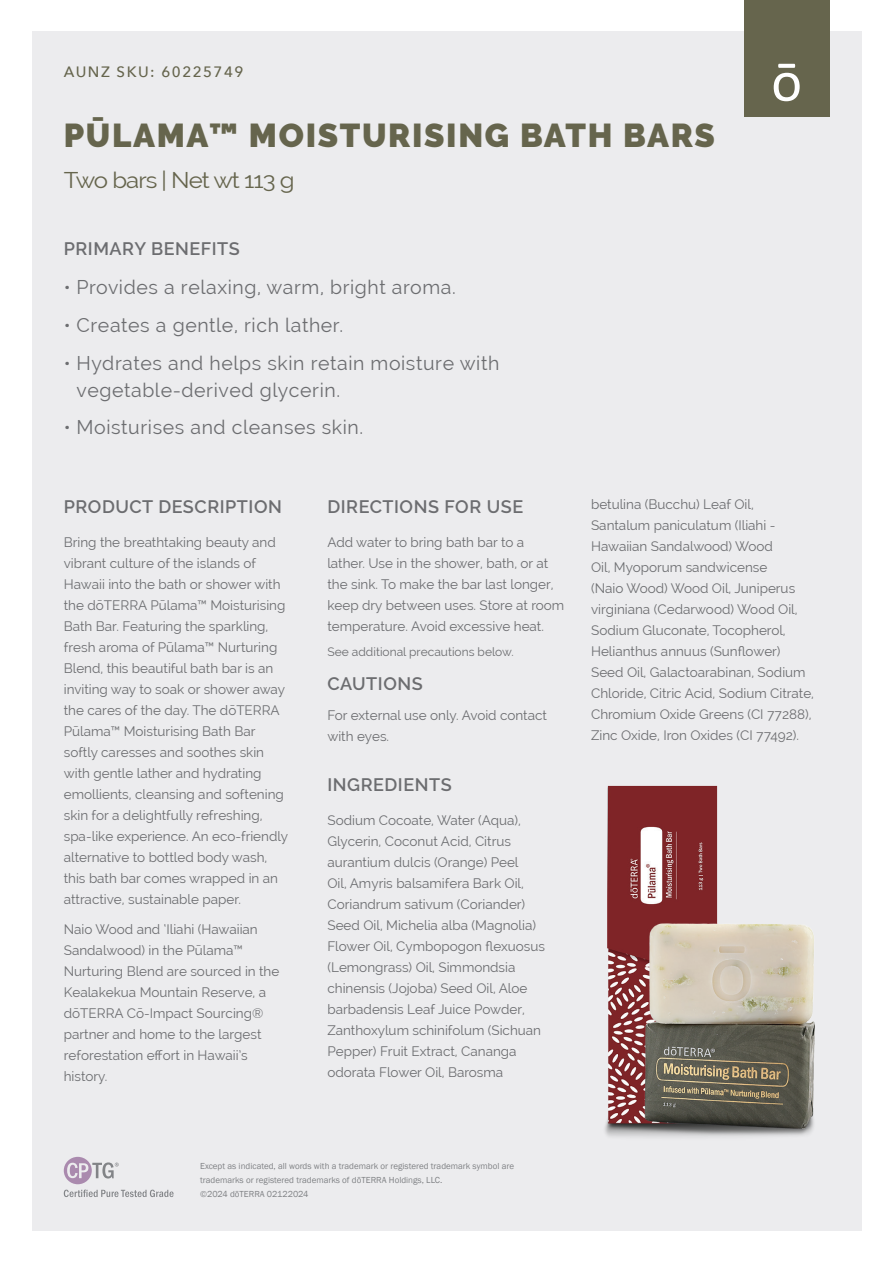
<style>
.page{position:relative;width:893px;height:1263px;background:#fff}
.page>*{position:absolute;margin:0;border:0;box-sizing:border-box;transform-origin:0 0}
.t1{font:900 33px "Raleway";letter-spacing:.05em;color:#66654d}
.t2{font:22.35px "Raleway";letter-spacing:-.04em;color:#66654d;scale:1.08 1}
.t3{font:19.5px/27px "Raleway";letter-spacing:.03em;color:#6c6d70}
.t4{font:600 18px "Raleway";letter-spacing:.03em;color:#6c6d70}
.t5{font:500 15px "Avenir Next";letter-spacing:.1em;color:#66654d}
.t6{font:13.5px/21px "Raleway";color:#6c6d70}
.t7{font:12px "Raleway";color:#6c6d70}
.t8{font:9px/14.1px "Franklin Gothic";color:#808285}
</style>
<div class="page">
<div style="left:32px;top:32px;width:829px;height:1199px;background:#ececee"></div>
<div style="left:744px;top:0;width:85px;height:116px;background:#66654d"></div>
<svg style="left:774px;top:64px;width:26px;height:37px"></svg>
<svg style="left:64px;top:1157px;width:110px;height:40px"></svg>
<img style="left:605px;top:785px;width:210px;height:352px">
<p class="t5" style="left:64px;top:59px;width:181px">AUNZ SKU: 60225749</p>
<h1 class="t1" style="left:64px;top:116px;width:653px">PŪLAMA™ MOISTURISING BATH BARS</h1>
<h2 class="t2" style="left:64px;top:167px;width:215px">Two bars | Net wt 113 g</h2>
<h3 class="t4" style="left:64px;top:238px;width:178px">PRIMARY BENEFITS</h3>
<h3 class="t3" style="left:64px;top:274px;width:393px">• Provides a relaxing, warm, bright aroma.</h3>
<h3 class="t3" style="left:64px;top:312px;width:281px">• Creates a gentle, rich lather.</h3>
<h3 class="t3" style="left:77px;top:349px;width:424px;text-indent:-13px">• Hydrates and helps skin retain moisture with vegetable-derived glycerin.</h3>
<h3 class="t3" style="left:64px;top:414px;width:301px">• Moisturises and cleanses skin.</h3>
<h3 class="t4" style="left:64px;top:497px;width:220px">PRODUCT DESCRIPTION</h3>
<p class="t6" style="left:64px;top:532px;width:226px">Bring the breathtaking beauty and vibrant culture of the islands of Hawaii into the bath or shower with the dōTERRA Pūlama™ Moisturising Bath Bar. Featuring the sparkling, fresh aroma of Pūlama™ Nurturing Blend, this beautiful bath bar is an inviting way to soak or shower away the cares of the day. The dōTERRA Pūlama™ Moisturising Bath Bar softly caresses and soothes skin with gentle lather and hydrating emollients, cleansing and softening skin for a delightfully refreshing, spa-like experience. An eco-friendly alternative to bottled body wash, this bath bar comes wrapped in an attractive, sustainable paper.</p>
<p class="t6" style="left:64px;top:918px;width:217px">Naio Wood and ‘Iliahi (Hawaiian<br>Sandalwood) in the Pūlama™<br>Nurturing Blend are sourced in the<br>Kealakekua Mountain Reserve, a dōTERRA Cō-Impact Sourcing® partner and home to the largest reforestation effort in Hawaii’s history.</p>
<h3 class="t4" style="left:327px;top:497px;width:197px">DIRECTIONS FOR USE</h3>
<p class="t6" style="left:327px;top:532px;width:238px">Add water to bring bath bar to a lather. Use in the shower, bath, or at the sink. To make the bar last longer, keep dry between uses. Store at room temperature. Avoid excessive heat.</p>
<p class="t7" style="left:327px;top:645px;width:188px">See additional precautions below.</p>
<h3 class="t4" style="left:327px;top:673px;width:97px">CAUTIONS</h3>
<p class="t6" style="left:327px;top:704px;width:221px">For external use only. Avoid contact with eyes.</p>
<h3 class="t4" style="left:327px;top:775px;width:126px">INGREDIENTS</h3>
<p class="t6" style="left:327px;top:810px;width:219px">Sodium Cocoate, Water (Aqua),<br>Glycerin, Coconut Acid, Citrus aurantium dulcis (Orange) Peel<br>Oil, Amyris balsamifera Bark Oil,<br>Coriandrum sativum (Coriander)<br>Seed Oil, Michelia alba (Magnolia)<br>Flower Oil, Cymbopogon flexuosus (Lemongrass) Oil, Simmondsia chinensis (Jojoba) Seed Oil, Aloe barbadensis Leaf Juice Powder,<br>Zanthoxylum schinifolum (Sichuan<br>Pepper) Fruit Extract, Cananga odorata Flower Oil, Barosma</p>
<p class="t6" style="left:591px;top:494px;width:224px">betulina (Bucchu) Leaf Oil,<br>Santalum paniculatum (Iliahi -<br>Hawaiian Sandalwood) Wood<br>Oil, Myoporum sandwicense<br>(Naio Wood) Wood Oil, Juniperus virginiana (Cedarwood) Wood Oil,<br>Sodium Gluconate, Tocopherol,<br>Helianthus annuus (Sunflower)<br>Seed Oil, Galactoarabinan, Sodium<br>Chloride, Citric Acid, Sodium Citrate,<br>Chromium Oxide Greens (CI 77288),<br>Zinc Oxide, Iron Oxides (CI 77492).</p>
<p class="t8" style="left:200px;top:1159px;width:315px">Except as indicated, all words with a trademark or registered trademark symbol are trademarks or registered trademarks of dōTERRA Holdings, LLC.<br>©2024 dōTERRA 02122024</p>
</div>
